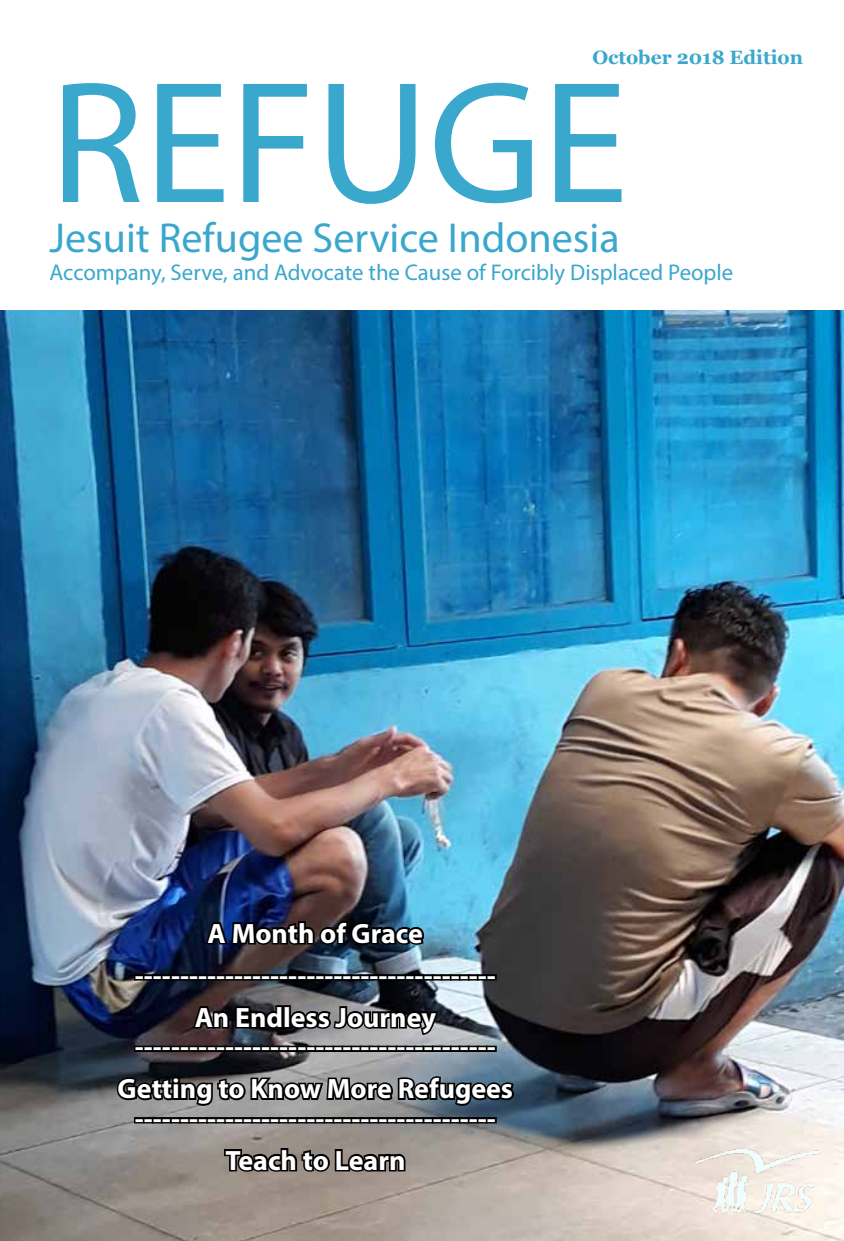
<style>
.page{position:relative;width:844px;height:1241px;background:#fff}
.page>*{position:absolute;margin:0;border:0;box-sizing:border-box;transform-origin:0 0}
.t1{font:175px "Myriad Pro";color:#3aa7cd}
.t2{font:42px "Myriad Pro";color:#3aa7cd}
.t3{font:700 28px/42px "Myriad Pro";color:#fff;text-align:center}
.t4{font:22.75px "Myriad Pro";color:#3aa7cd}
.t5{font:700 19.25px "Georgia";color:#3aa7cd}
</style>
<div class="page">
<img style="left:0;top:310px;width:843px;height:930px">
<img style="left:689px;top:1138px;width:133px;height:82px">
<img style="left:115px;top:766px;width:400px;height:459px">
<p class="t5" style="left:592px;top:43px;width:212px">October 2018 Edition</p>
<h1 class="t1" style="left:50px;top:35px;width:579px">REFUGE</h1>
<h2 class="t2" style="left:50px;top:212px;width:571px">Jesuit Refugee Service Indonesia</h2>
<p class="t4" style="left:50px;top:258px;width:685px">Accompany, Serve, and Advocate the Cause of Forcibly Displaced People</p>
<p class="t3" style="left:135px;top:911px;width:362px">A Month of Grace ----------------------------------------<br>An Endless Journey</p>
<p class="t3" style="left:118px;top:1024px;width:397px">----------------------------------------<br>Getting to Know More Refugees</p>
<p class="t3" style="left:135px;top:1096px;width:362px">----------------------------------------<br>Teach to Learn</p>
</div>
